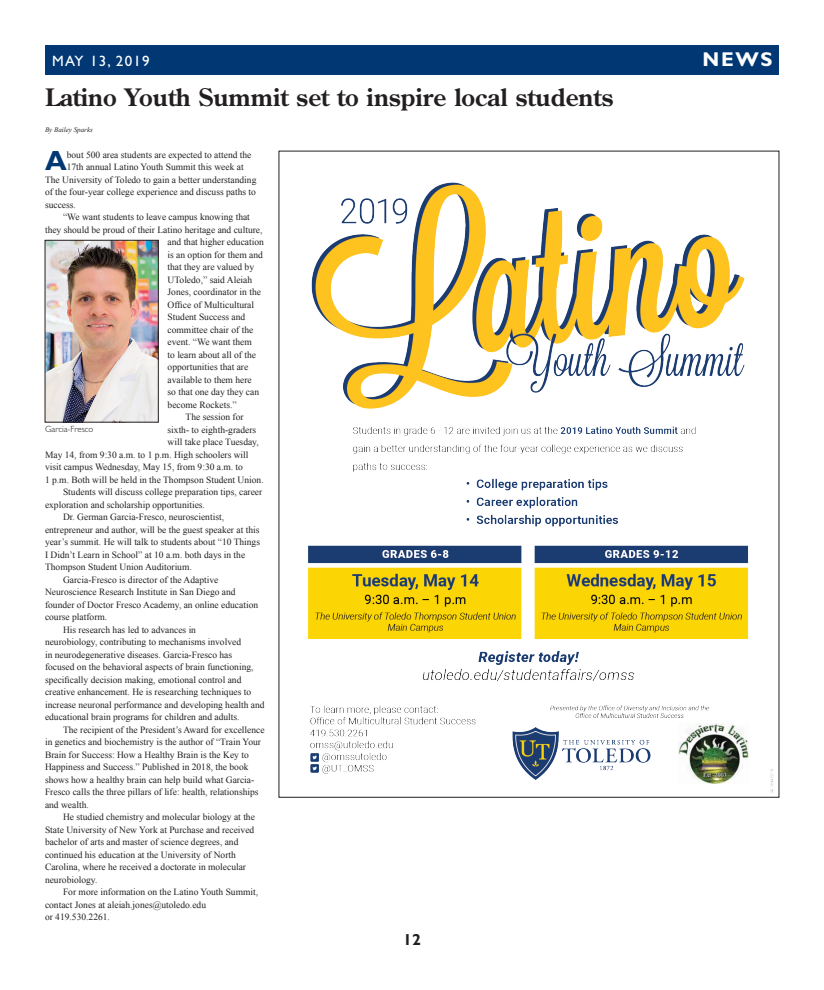
<style>
.page{position:relative;width:824px;height:990px;background:#fff}
.page>*{position:absolute;margin:0;border:0;box-sizing:border-box;transform-origin:0 0}
.Drop_Cap_2_Paragraph{font:700 27.8px "Gill Sans Std";color:#013874}
.Heading_24pt{font:700 24px "Century Old Style Std";color:#231f20}
.t1{font:700 20px "Gill Sans Std";color:#fff}
.t2{font:700 16px "Gill Sans Std";color:#231f20}
.t3{font:15px "Gill Sans Std";letter-spacing:.08em;color:#fff}
.Body_Text{font:9.5px/12.5px "Times New Roman";color:#231f20}
.Drop_Cap_2_Paragraph-2{font:9.5px "Times New Roman";color:#231f20}
.Cutline{font:300 9px "Gill Sans Std";color:#231f20}
.By_line{font:italic 7px "Times New Roman";color:#231f20}
</style>
<div class="page">
<div style="left:45px;top:45px;width:734px;height:30px;background:#013874"></div>
<img style="left:47px;top:242px;width:109px;height:178px">
<img style="left:308px;top:182px;width:466px;height:612px">
<p class="t3" style="left:52px;top:52px;width:99px">MAY 13, 2019</p>
<p class="t1" style="left:702px;top:47px;width:71px">NEWS</p>
<p class="Heading_24pt" style="left:45px;top:81px;width:570px">Latino Youth Summit set to inspire local students</p>
<p class="By_line" style="left:45px;top:125px;width:49px">By Bailey Sparks</p>
<p class="Drop_Cap_2_Paragraph" style="left:45px;top:145px;width:23px">A</p>
<p class="Drop_Cap_2_Paragraph-2" style="left:67px;top:148px;width:186px">bout 500 area students are expected to attend the</p>
<p class="Drop_Cap_2_Paragraph-2" style="left:67px;top:161px;width:178px">17th annual Latino Youth Summit this week at</p>
<p class="Drop_Cap_2_Paragraph-2" style="left:45px;top:173px;width:213px">The University of Toledo to gain a better understanding</p>
<p class="Drop_Cap_2_Paragraph-2" style="left:45px;top:186px;width:212px">of the four-year college experience and discuss paths to</p>
<p class="Drop_Cap_2_Paragraph-2" style="left:45px;top:198px;width:32px">success.</p>
<p class="Body_Text" style="left:63px;top:211px;width:188px">“We want students to leave campus knowing that</p>
<p class="Body_Text" style="left:45px;top:223px;width:219px">they should be proud of their Latino heritage and culture,</p>
<p class="Body_Text" style="left:167px;top:236px;width:98px">and that higher education</p>
<p class="Body_Text" style="left:167px;top:248px;width:97px">is an option for them and</p>
<p class="Body_Text" style="left:167px;top:261px;width:88px">that they are valued by</p>
<p class="Body_Text" style="left:167px;top:273px;width:86px">UToledo,” said Aleiah</p>
<p class="Body_Text" style="left:167px;top:286px;width:95px">Jones, coordinator in the</p>
<p class="Body_Text" style="left:167px;top:298px;width:88px">Office of Multicultural</p>
<p class="Body_Text" style="left:167px;top:311px;width:79px">Student Success and</p>
<p class="Body_Text" style="left:167px;top:323px;width:87px">committee chair of the</p>
<p class="Body_Text" style="left:167px;top:336px;width:86px">event. “We want them</p>
<p class="Body_Text" style="left:167px;top:348px;width:90px">to learn about all of the</p>
<p class="Body_Text" style="left:167px;top:361px;width:82px">opportunities that are</p>
<p class="Body_Text" style="left:167px;top:373px;width:86px">available to them here</p>
<p class="Body_Text" style="left:167px;top:386px;width:93px">so that one day they can</p>
<p class="Body_Text" style="left:167px;top:398px;width:71px">become Rockets.”</p>
<p class="Body_Text" style="left:185px;top:411px;width:60px">The session for</p>
<p class="Body_Text" style="left:167px;top:423px;width:90px">sixth- to eighth-graders</p>
<p class="Body_Text" style="left:167px;top:436px;width:93px">will take place Tuesday,</p>
<p class="Body_Text" style="left:45px;top:448px;width:205px">May 14, from 9:30 a.m. to 1 p.m. High schoolers will</p>
<p class="Body_Text" style="left:45px;top:461px;width:199px">visit campus Wednesday, May 15, from 9:30 a.m. to</p>
<p class="Body_Text" style="left:45px;top:473px;width:220px">1 p.m. Both will be held in the Thompson Student Union.</p>
<p class="Body_Text" style="left:45px;top:486px;width:219px;text-indent:18px">Students will discuss college preparation tips, career exploration and scholarship opportunities.</p>
<p class="Body_Text" style="left:45px;top:511px;width:216px;text-indent:18px">Dr. German Garcia-Fresco, neuroscientist, entrepreneur and author, will be the guest speaker at this year’s summit. He will talk to students about “10 Things I Didn’t Learn in School” at 10 a.m. both days in the Thompson Student Union Auditorium.</p>
<p class="Body_Text" style="left:45px;top:573px;width:215px;text-indent:18px">Garcia-Fresco is director of the Adaptive Neuroscience Research Institute in San Diego and founder of Doctor Fresco Academy, an online education course platform.</p>
<p class="Body_Text" style="left:45px;top:623px;width:221px;text-indent:18px">His research has led to advances in<br>neurobiology, contributing to mechanisms involved<br>in neurodegenerative diseases. Garcia-Fresco has<br>focused on the behavioral aspects of brain functioning, specifically decision making, emotional control and creative enhancement. He is researching techniques to increase neuronal performance and developing health and educational brain programs for children and adults.</p>
<p class="Body_Text" style="left:45px;top:723px;width:221px;text-indent:18px">The recipient of the President’s Award for excellence in genetics and biochemistry is the author of “Train Your Brain for Success: How a Healthy Brain is the Key to Happiness and Success.” Published in 2018, the book shows how a healthy brain can help build what Garcia-Fresco calls the three pillars of life: health, relationships and wealth.</p>
<p class="Body_Text" style="left:45px;top:811px;width:211px;text-indent:18px">He studied chemistry and molecular biology at the State University of New York at Purchase and received bachelor of arts and master of science degrees, and continued his education at the University of North Carolina, where he received a doctorate in molecular neurobiology.</p>
<p class="Body_Text" style="left:45px;top:886px;width:215px;text-indent:18px">For more information on the Latino Youth Summit, contact Jones at aleiah.jones@utoledo.edu<br>or 419.530.2261.</p>
<p class="Cutline" style="left:45px;top:423px;width:50px">Garcia-Fresco</p>
<p class="t2" style="left:403px;top:930px;width:19px">12</p>
</div>
